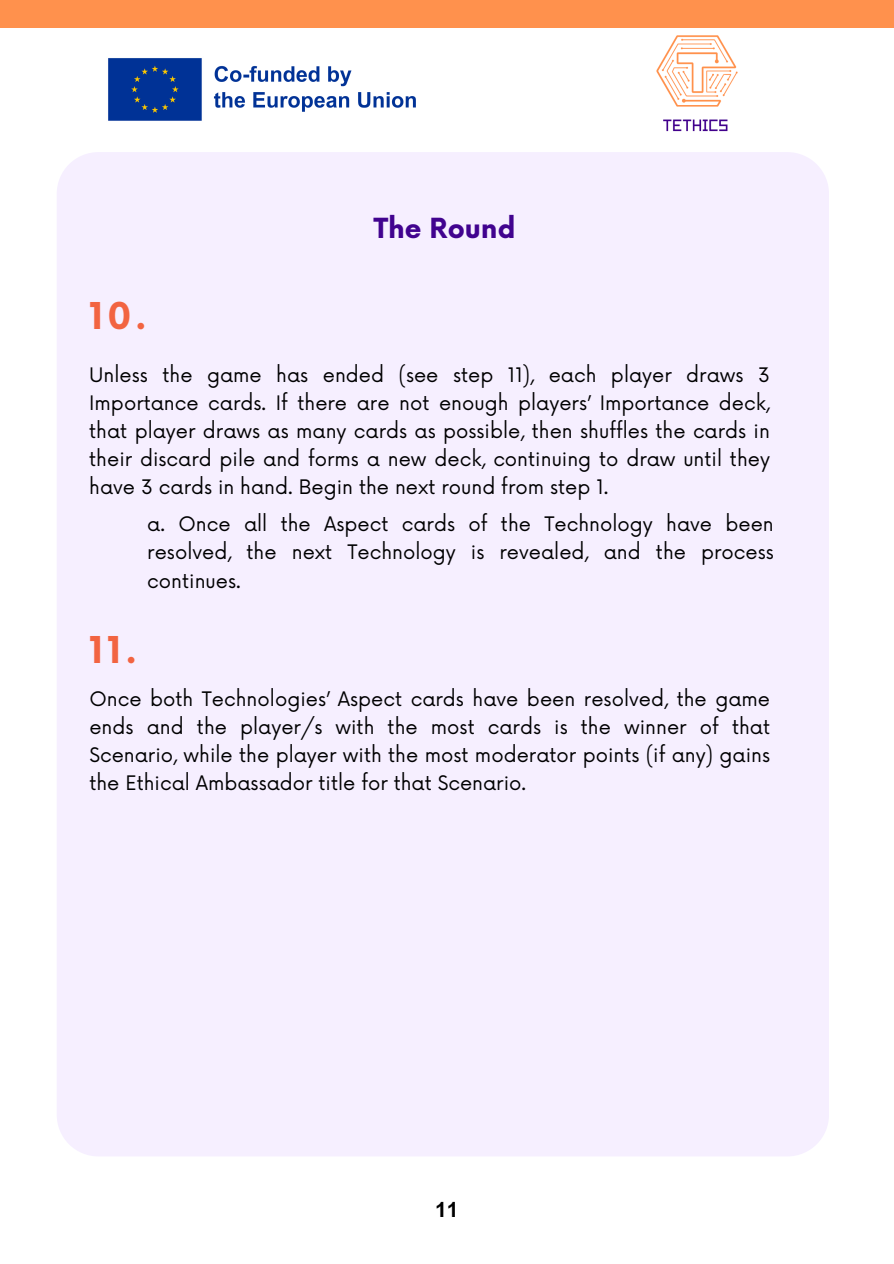
<style>
.page{position:relative;width:894px;height:1264px;background:#fff}
.page>*{position:absolute;margin:0;border:0;box-sizing:border-box;transform-origin:0 0}
.t1{font:700 36px "Now";color:#f26441}
.t2{font:700 27px "Now";color:#41038f}
.t3{font:700 21px "Arial MT Pro";color:#000}
.t4{font:19.5px/28.2px "Now";color:#000001;text-align:justify}
</style>
<div class="page">
<div style="left:57px;top:152px;width:771px;height:1004px;background:#f6efff"></div>
<img style="left:656px;top:35px;width:82px;height:97px">
<div style="left:0;top:0;width:893px;height:27px;background:#ff914d"></div>
<img style="left:108px;top:58px;width:308px;height:63px">
<h1 class="t1" style="left:89px;top:297px;width:59px">10.</h1>
<p class="t2" style="left:373px;top:213px;width:143px">The Round</p>
<h2 class="t4" style="left:89px;top:361px;width:682px">Unless the game has ended (see step 11), each player draws 3<br>Importance cards. If there are not enough players’ Importance deck, that player draws as many cards as possible, then shuffles the cards in their discard pile and forms a new deck, continuing to draw until they have 3 cards in hand. Begin the next round from step 1.</h2>
<h1 class="t4" style="left:147px;top:511px;width:628px">a. Once all the Aspect cards of the Technology have been resolved, the next Technology is revealed, and the process continues.</h1>
<p class="t1" style="left:89px;top:630px;width:49px">11.</p>
<p class="t4" style="left:89px;top:685px;width:682px">Once both Technologies’ Aspect cards have been resolved, the game ends and the player/s with the most cards is the winner of that Scenario, while the player with the most moderator points (if any) gains the Ethical Ambassador title for that Scenario.</p>
<p class="t3" style="left:435px;top:1201px;width:25px">11</p>
</div>
